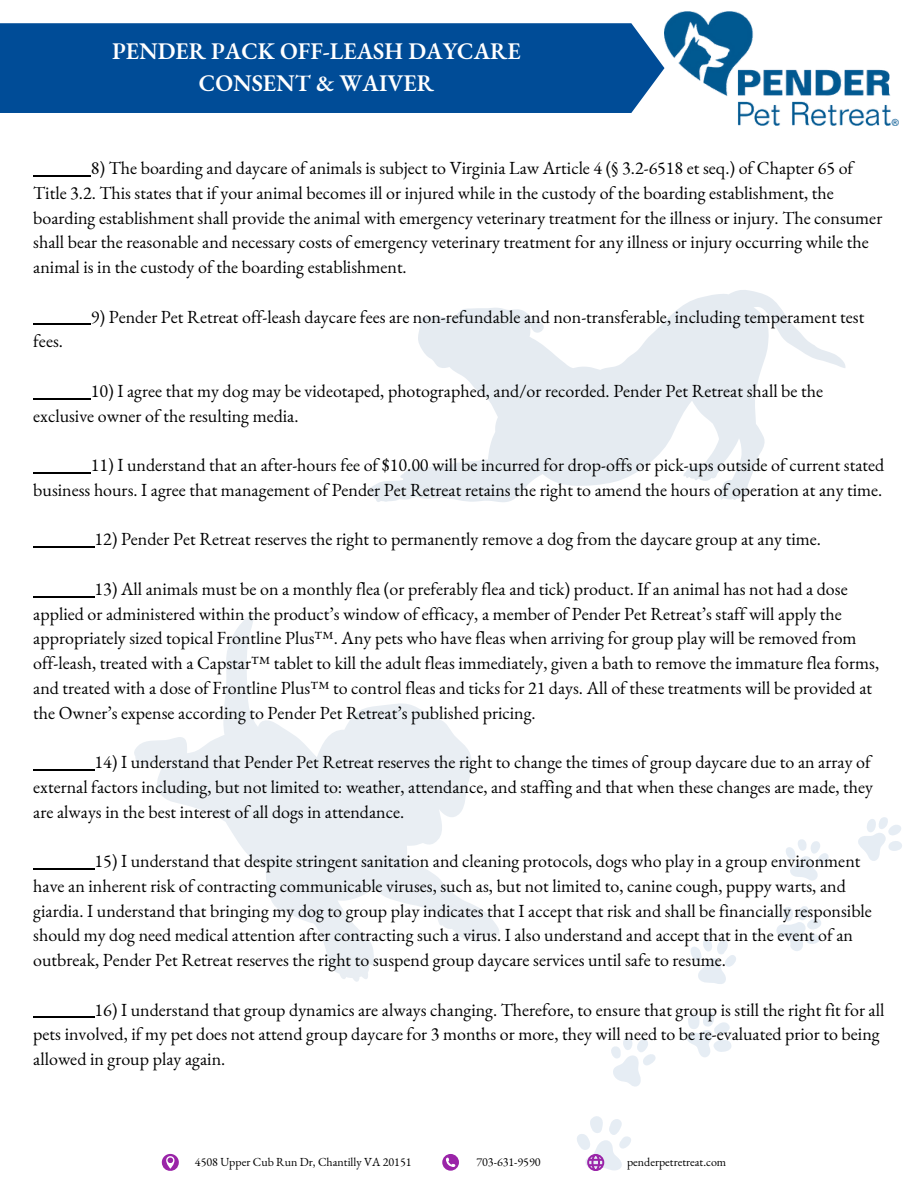
<style>
.page{position:relative;width:918px;height:1188px;background:#fff}
.page>*{position:absolute;margin:0;border:0;box-sizing:border-box;transform-origin:0 0}
.t1{font:600 23.25px/31.5px "EB Garamond";color:#fff;text-align:center}
.t2{font:18px/24.8px "EB Garamond";color:#000}
.t3{font:12px "EB Garamond";color:#000}
</style>
<div class="page">
<div style="left:0;top:23px;width:664px;height:90px;background:#004c97"></div>
<img style="left:665px;top:11px;width:234px;height:114px">
<svg style="left:686px;top:1011px;width:46px;height:46px"></svg>
<svg style="left:776px;top:906px;width:45px;height:45px"></svg>
<svg style="left:786px;top:839px;width:43px;height:42px"></svg>
<svg style="left:690px;top:937px;width:46px;height:47px"></svg>
<svg style="left:858px;top:817px;width:44px;height:44px"></svg>
<svg style="left:611px;top:1037px;width:45px;height:50px"></svg>
<svg style="left:134px;top:616px;width:365px;height:366px"></svg>
<svg style="left:367px;top:290px;width:479px;height:212px"></svg>
<svg style="left:162px;top:1154px;width:17px;height:17px"></svg>
<svg style="left:442px;top:1154px;width:17px;height:17px"></svg>
<svg style="left:577px;top:1116px;width:54px;height:55px"></svg>
<hr style="left:33px;top:175px;width:58px;height:1px;background:#000">
<hr style="left:33px;top:324px;width:58px;height:1px;background:#000">
<hr style="left:33px;top:398px;width:58px;height:1px;background:#000">
<hr style="left:33px;top:472px;width:58px;height:1px;background:#000">
<hr style="left:33px;top:547px;width:61px;height:1px;background:#000">
<hr style="left:33px;top:596px;width:61px;height:1px;background:#000">
<hr style="left:33px;top:769px;width:61px;height:1px;background:#000">
<hr style="left:33px;top:868px;width:61px;height:1px;background:#000">
<hr style="left:33px;top:1017px;width:61px;height:1px;background:#000">
<p class="t1" style="left:112px;top:35px;width:410px">PENDER PACK OFF-LEASH DAYCARE<br>CONSENT &amp; WAIVER</p>
<h2 class="t2" style="left:33px;top:155px;width:851px;text-indent:58px">8) The boarding and daycare of animals is subject to Virginia Law Article 4 (§ 3.2-6518 et seq.) of Chapter 65 of Title 3.2. This states that if your animal becomes ill or injured while in the custody of the boarding establishment, the boarding establishment shall provide the animal with emergency veterinary treatment for the illness or injury. The consumer shall bear the reasonable and necessary costs of emergency veterinary treatment for any illness or injury occurring while the animal is in the custody of the boarding establishment.</h2>
<h2 class="t2" style="left:91px;top:304px;width:775px">9) Pender Pet Retreat off-leash daycare fees are non-refundable and non-transferable, including temperament test</h2>
<h2 class="t2" style="left:33px;top:329px;width:31px">fees.</h2>
<h2 class="t2" style="left:33px;top:378px;width:791px;text-indent:58px">10) I agree that my dog may be videotaped, photographed, and/or recorded. Pender Pet Retreat shall be the exclusive owner of the resulting media.</h2>
<h2 class="t2" style="left:33px;top:452px;width:853px;text-align:right">11) I understand that an after-hours fee of $10.00 will be incurred for drop-offs or pick-ups outside of current stated business hours. I agree that management of Pender Pet Retreat retains the right to amend the hours of operation at any time.</h2>
<h2 class="t2" style="left:94px;top:527px;width:728px">12) Pender Pet Retreat reserves the right to permanently remove a dog from the daycare group at any time.</h2>
<h2 class="t2" style="left:33px;top:576px;width:847px;text-indent:61px">13) All animals must be on a monthly flea (or preferably flea and tick) product. If an animal has not had a dose applied or administered within the product’s window of efficacy, a member of Pender Pet Retreat’s staff will apply the appropriately sized topical Frontline Plus™. Any pets who have fleas when arriving for group play will be removed from off-leash, treated with a Capstar™ tablet to kill the adult fleas immediately, given a bath to remove the immature flea forms, and treated with a dose of Frontline Plus™ to control fleas and ticks for 21 days. All of these treatments will be provided at the Owner’s expense according to Pender Pet Retreat’s published pricing.</h2>
<h2 class="t2" style="left:33px;top:749px;width:841px;text-indent:61px">14) I understand that Pender Pet Retreat reserves the right to change the times of group daycare due to an array of external factors including, but not limited to: weather, attendance, and staffing and that when these changes are made, they are always in the best interest of all dogs in attendance.</h2>
<h2 class="t2" style="left:33px;top:848px;width:840px;text-indent:61px">15) I understand that despite stringent sanitation and cleaning protocols, dogs who play in a group environment have an inherent risk of contracting communicable viruses, such as, but not limited to, canine cough, puppy warts, and giardia. I understand that bringing my dog to group play indicates that I accept that risk and shall be financially responsible should my dog need medical attention after contracting such a virus. I also understand and accept that in the event of an outbreak, Pender Pet Retreat reserves the right to suspend group daycare services until safe to resume.</h2>
<p class="t2" style="left:33px;top:997px;width:853px;text-indent:61px">16) I understand that group dynamics are always changing. Therefore, to ensure that group is still the right fit for all pets involved, if my pet does not attend group daycare for 3 months or more, they will need to be re-evaluated prior to being allowed in group play again.</p>
<h2 class="t3" style="left:195px;top:1154px;width:218px">4508 Upper Cub Run Dr, Chantilly VA 20151</h2>
<h2 class="t3" style="left:476px;top:1154px;width:66px">703-631-9590</h2>
<h2 class="t3" style="left:627px;top:1154px;width:101px">penderpetretreat.com</h2>
</div>
